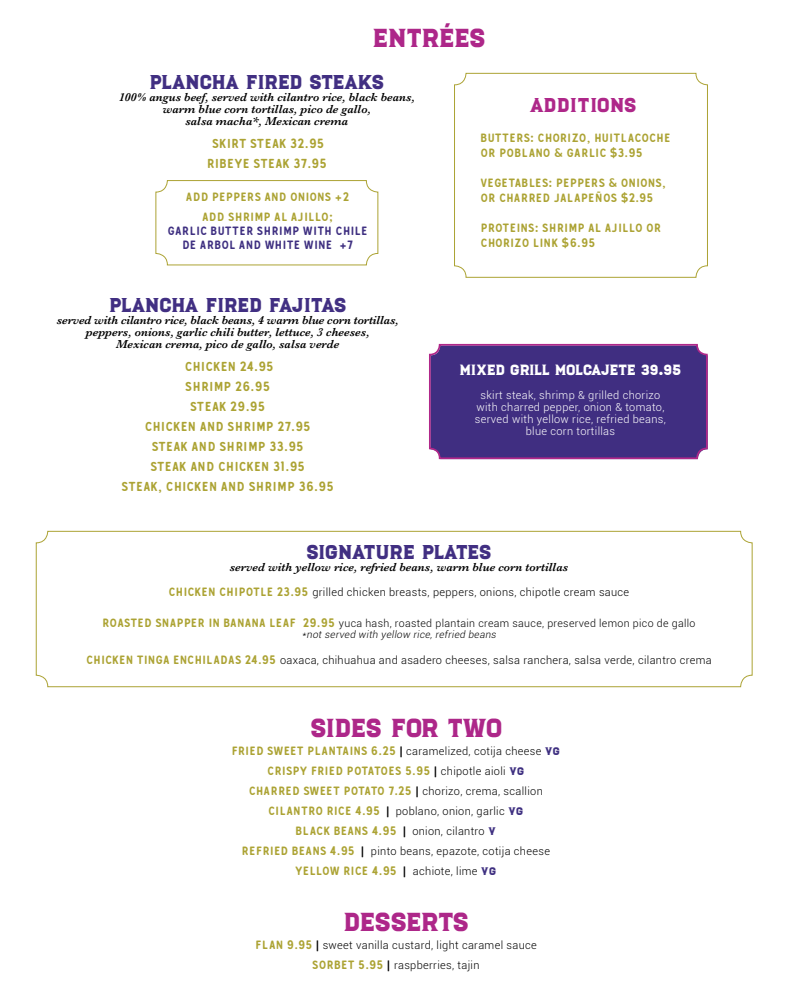
<style>
.page{position:relative;width:792px;height:1008px;background:#fff}
.page>*{position:absolute;margin:0;border:0;box-sizing:border-box;transform-origin:0 0}
.t1{font:26px "Luchador";color:#ad2789}
.t2{font:20px "Luchador";color:#412f82}
.t3{font:20px "Luchador";letter-spacing:-.02em;color:#412f82}
.t4{font:20px "Luchador";letter-spacing:.02em;color:#ae2789}
.t5{font:14.8px "Luchador";color:#fff}
.t6{font:13px/20px "Gunnar";letter-spacing:.07em;color:#aca334;text-align:center}
.t7{font:italic 600 12px/12px "Baskerville";color:#000;text-align:center}
.t8{font:12px/15px "Gunnar";letter-spacing:.07em;color:#aca334}
.t9{font:12px/20px "Gunnar";letter-spacing:.05em;color:#aca334;text-align:center}
.t10{font:12px/14px "Gunnar";letter-spacing:.07em;color:#3f3081;text-align:center}
.t11{font:300 11px/20px "Roboto";letter-spacing:.03em;color:#000;text-align:center}
.t12{font:300 11px/12px "Roboto";letter-spacing:.03em;color:#fff;text-align:center}
.t13{font:300 10.6px "Roboto";letter-spacing:.03em;color:#000}
.t14{font:italic 300 10px "Roboto";color:#000}
.s1{font-family:"Gunnar";font-weight:400;font-size:12px;color:#aca334}
.s2{font-family:"Gunnar";font-weight:400;font-size:10.6px}
.s3{font-family:"Luchador";font-weight:400;color:#3f3081}
.s4{font-size:10.6px;color:#000}
.s5{font-family:"Roboto";font-weight:300;font-size:11px;color:#000}
.s6{font-family:"Luchador";font-size:11px;color:#3f3081}
</style>
<div class="page">
<div style="left:156px;top:180px;width:222px;height:85px;border:1px solid #aca334;border-radius:12px"></div>
<div style="left:430px;top:345px;width:278px;height:114px;background:#402e81;border-radius:10px"></div>
<div style="left:429px;top:344px;width:279px;height:115px;border:2px solid #b02789;border-radius:10px"></div>
<div style="left:454px;top:73px;width:254px;height:205px;border:1px solid #aca334;border-radius:12px"></div>
<div style="left:36px;top:531px;width:716px;height:156px;border:1px solid #aca334;border-radius:12px"></div>
<h1 class="t1" style="left:373px;top:19px;width:114px">ENTRÉES</h1>
<h2 class="t3" style="left:150px;top:68px;width:236px">PLANCHA FIRED STEAKS</h2>
<p class="t7" style="left:119px;top:91px;width:298px">100% angus beef, served with cilantro rice, black beans, warm blue corn tortillas, pico de gallo,<br>salsa macha*, Mexican crema</p>
<p class="t6" style="left:207px;top:134px;width:121px">SKIRT STEAK 32.95<br>RIBEYE STEAK 37.95</p>
<p class="t8" style="left:186px;top:187px;width:164px;line-height:20px;text-align:center">ADD PEPPERS AND ONIONS +2<br>ADD SHRIMP AL AJILLO;</p>
<p class="t10" style="left:168px;top:224px;width:201px">GARLIC BUTTER SHRIMP WITH CHILE<br>DE ARBOL AND WHITE WINE +7</p>
<h2 class="t2" style="left:109px;top:291px;width:239px">PLANCHA FIRED FAJITAS</h2>
<p class="t7" style="left:57px;top:314px;width:343px">served with cilantro rice, black beans, 4 warm blue corn tortillas, peppers, onions, garlic chili butter, lettuce, 3 cheeses,<br>Mexican crema, pico de gallo, salsa verde</p>
<p class="t6" style="left:122px;top:357px;width:213px">CHICKEN 24.95<br>SHRIMP 26.95<br>STEAK 29.95<br>CHICKEN AND SHRIMP 27.95<br>STEAK AND SHRIMP 33.95<br>STEAK AND CHICKEN 31.95<br>STEAK, CHICKEN AND SHRIMP 36.95</p>
<h2 class="t4" style="left:530px;top:91px;width:108px">ADDITIONS</h2>
<p class="t8" style="left:481px;top:131px;width:191px">BUTTERS: CHORIZO, HUITLACOCHE<br>OR POBLANO &amp; GARLIC $3.95</p>
<p class="t8" style="left:481px;top:176px;width:186px">VEGETABLES: PEPPERS &amp; ONIONS,<br>OR CHARRED JALAPEÑOS $2.95</p>
<p class="t8" style="left:481px;top:221px;width:182px">PROTEINS: SHRIMP AL AJILLO OR<br>CHORIZO LINK $6.95</p>
<h3 class="t5" style="left:459px;top:359px;width:224px">MIXED GRILL MOLCAJETE 39.95</h3>
<p class="t12" style="left:475px;top:388px;width:193px">skirt steak, shrimp &amp; grilled chorizo with charred pepper, onion &amp; tomato, served with yellow rice, refried beans, blue corn tortillas</p>
<h2 class="t2" style="left:307px;top:537px;width:186px">SIGNATURE PLATES</h2>
<p class="t7" style="left:230px;top:561px;width:340px">served with yellow rice, refried beans, warm blue corn tortillas</p>
<p class="t11" style="left:169px;top:582px;width:462px"><span class="s1">CHICKEN CHIPOTLE 23.95</span> grilled chicken breasts, peppers, onions, chipotle cream sauce</p>
<p class="t13" style="left:103px;top:616px;width:594px"><span class="s1">ROASTED SNAPPER IN BANANA LEAF 29.95</span> yuca hash, roasted plantain cream sauce, preserved lemon pico de gallo</p>
<p class="t14" style="left:302px;top:628px;width:198px">*not served with yellow rice, refried beans</p>
<p class="t11" style="left:86px;top:650px;width:627px"><span class="s1">CHICKEN TINGA ENCHILADAS 24.95</span> oaxaca, chihuahua and asadero cheeses, salsa ranchera, salsa verde, cilantro crema</p>
<h1 class="t1" style="left:310px;top:709px;width:193px">SIDES FOR TWO</h1>
<p class="t11" style="left:232px;top:741px;width:330px"><span class="s1">FRIED SWEET PLANTAINS 6.25</span> <span class="s2">|</span> caramelized, cotija cheese <span class="s3">VG</span></p>
<p class="t9" style="left:249px;top:761px;width:295px">CRISPY FRIED POTATOES 5.95 <span class="s4">|</span> <span class="s5">chipotle aioli</span> <span class="s6">VG<br></span>CHARRED SWEET POTATO 7.25 <span class="s4">|</span> <span class="s5">chorizo, crema, scallion</span></p>
<p class="t11" style="left:268px;top:801px;width:256px"><span class="s1">CILANTRO RICE 4.95</span> <span class="s2">|</span> poblano, onion, garlic <span class="s3">VG</span></p>
<p class="t8" style="left:296px;top:824px;width:202px">BLACK BEANS 4.95 <span class="s4">|</span> <span class="s5">onion, cilantro</span> <span class="s6">V</span></p>
<p class="t11" style="left:242px;top:841px;width:310px"><span class="s1">REFRIED BEANS 4.95</span> <span class="s2">|</span> pinto beans, epazote, cotija cheese</p>
<p class="t9" style="left:296px;top:861px;width:202px">YELLOW RICE 4.95 <span class="s4">|</span> <span class="s5">achiote, lime</span> <span class="s6">VG</span></p>
<h1 class="t1" style="left:343px;top:903px;width:127px">DESSERTS</h1>
<p class="t11" style="left:255px;top:935px;width:283px"><span class="s1">FLAN 9.95</span> <span class="s2">|</span> sweet vanilla custard, light caramel sauce<br><span class="s1">SORBET 5.95</span> <span class="s2">|</span> raspberries, tajin</p>
</div>
